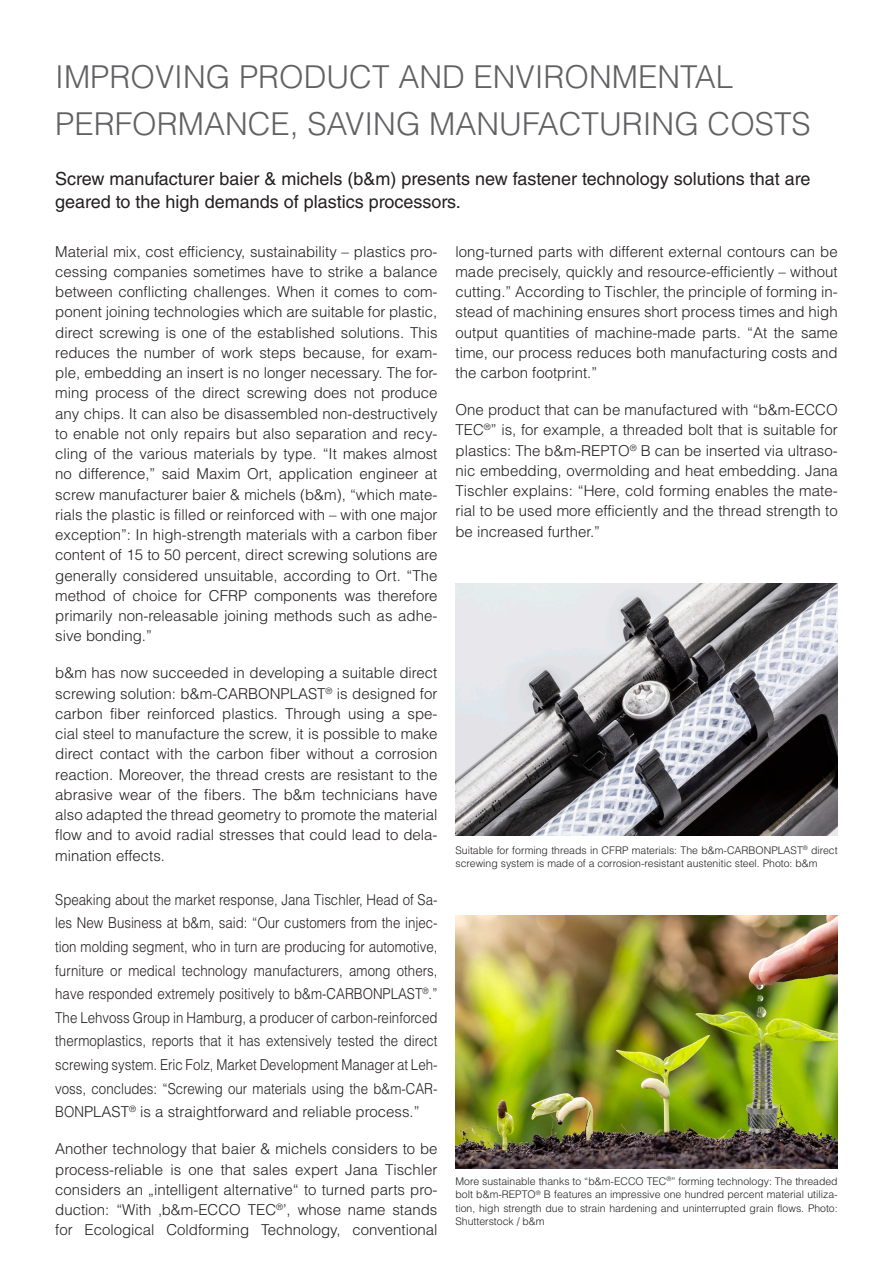
<style>
.page{position:relative;width:893px;height:1263px;background:#fff}
.page>*{position:absolute;margin:0;border:0;box-sizing:border-box;transform-origin:0 0}
.t1{font:300 31.5px/47.2px "Helvetica LT Std";color:#616164}
.t2{font:18px/22.5px "Helvetica LT Std";color:#231f20}
.t3{font:300 15px/20.2px "Helvetica LT Std";color:#231f20;text-align:justify}
.t4{font:300 15px/23.7px "Helvetica LT Std";color:#231f20;text-align:justify;scale:.88 1}
.t5{font:300 10.5px/13.5px "Helvetica LT Std";color:#231f20}
</style>
<div class="page">
<img style="left:455px;top:583px;width:383px;height:253px">
<img style="left:455px;top:916px;width:383px;height:252px">
<h1 class="t1" style="left:55px;top:53px;width:757px">IMPROVING PRODUCT AND ENVIRONMENTAL<br>PERFORMANCE, SAVING MANUFACTURING COSTS</h1>
<p class="t2" style="left:55px;top:167px;width:757px">Screw manufacturer baier &amp; michels (b&amp;m) presents new fastener technology solutions that are geared to the high demands of plastics processors.</p>
<p class="t3" style="left:55px;top:241px;width:384px">Material mix, cost efficiency, sustainability – plastics pro&shy;cessing companies sometimes have to strike a balance between conflicting challenges. When it comes to com&shy;ponent joining technologies which are suitable for plastic, direct screwing is one of the established solutions. This reduces the number of work steps because, for exam&shy;ple, embedding an insert is no longer necessary. The for&shy;ming process of the direct screwing does not produce any chips. It can also be disassembled non-destructively to enable not only repairs but also separation and recy&shy;cling of the various materials by type. “It makes almost no difference,” said Maxim Ort, application engineer at screw manufacturer baier &amp; michels (b&amp;m), “which mate&shy;rials the plastic is filled or reinforced with – with one major exception”: In high-strength materials with a carbon fiber content of 15 to 50 percent, direct screwing solutions are generally considered unsuitable, according to Ort. “The method of choice for CFRP components was therefore primarily non-releasable joining methods such as adhe&shy;sive bonding.”</p>
<p class="t3" style="left:55px;top:663px;width:384px">b&amp;m has now succeeded in developing a suitable direct screwing solution: b&amp;m-CARBONPLAST<sup>®</sup> is designed for carbon fiber reinforced plastics. Through using a spe&shy;cial steel to manufacture the screw, it is possible to make direct contact with the carbon fiber without a corrosion reaction. Moreover, the thread crests are resistant to the abrasive wear of the fibers. The b&amp;m technicians have also adapted the thread geometry to promote the material flow and to avoid radial stresses that could lead to dela&shy;mination effects.</p>
<p class="t4" style="left:55px;top:887px;width:436px">Speaking about the market response, Jana Tischler, Head of Sa&shy;les New Business at b&amp;m, said: “Our customers from the injec&shy;tion molding segment, who in turn are producing for automotive, furniture or medical technology manufacturers, among others, have responded extremely positively to b&amp;m-CARBONPLAST<sup>®</sup>.” The Lehvoss Group in Hamburg, a producer of carbon-reinforced thermoplastics, reports that it has extensively tested the direct screwing system. Eric Folz, Market Development Manager at Leh&shy;voss, concludes: “Screwing our materials using the b&amp;m-CAR-BONPLAST<sup>®</sup> is a straightforward and reliable process.”</p>
<p class="t3" style="left:55px;top:1139px;width:384px">Another technology that baier &amp; michels considers to be process-reliable is one that sales expert Jana Tischler considers an „intelligent alternative“ to turned parts pro&shy;duction: “With ‚b&amp;m-ECCO TEC<sup>®</sup>’, whose name stands for Ecological Coldforming Technology, conventional</p>
<p class="t3" style="left:455px;top:241px;width:384px">long-turned parts with different external contours can be made precisely, quickly and resource-efficiently – without cutting.” According to Tischler, the principle of forming in&shy;stead of machining ensures short process times and high output quantities of machine-made parts. “At the same time, our process reduces both manufacturing costs and the carbon footprint.”</p>
<p class="t3" style="left:455px;top:400px;width:384px">One product that can be manufactured with “b&amp;m-ECCO TEC<sup>®</sup>” is, for example, a threaded bolt that is suitable for plastics: The b&amp;m-REPTO<sup>®</sup> B can be inserted via ultraso&shy;nic embedding, overmolding and heat embedding. Jana Tischler explains: “Here, cold forming enables the mate&shy;rial to be used more efficiently and the thread strength to be increased further.”</p>
<p class="t5" style="left:455px;top:843px;width:384px">Suitable for forming threads in CFRP materials: The b&amp;m-CARBONPLAST<sup>®</sup> direct screwing system is made of a corrosion-resistant austenitic steel. Photo: b&amp;m</p>
<p class="t5" style="left:455px;top:1174px;width:384px;text-align:justify">More sustainable thanks to “b&amp;m-ECCO TEC<sup>®</sup>” forming technology: The threaded bolt b&amp;m-REPTO<sup>®</sup> B features an impressive one hundred percent material utiliza&shy;tion, high strength due to strain hardening and uninterrupted grain flows. Photo:<br>Shutterstock / b&amp;m</p>
</div>
